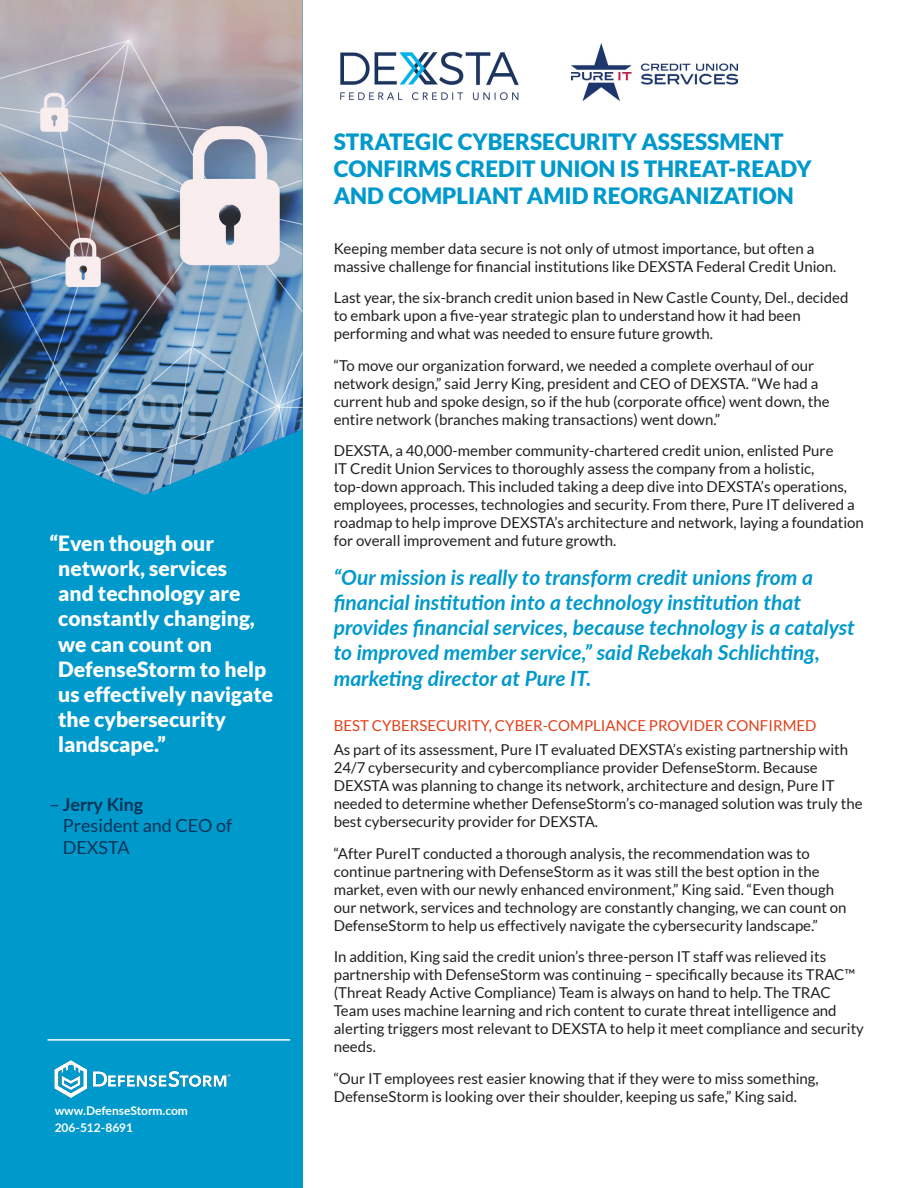
<style>
.page{position:relative;width:918px;height:1188px;background:#fff}
.page>*{position:absolute;margin:0;border:0;box-sizing:border-box;transform-origin:0 0}
.t1{font:900 22.5px/27px "Lato";color:#09c}
.t2{font:italic 700 21px/25.2px "Lato";color:#09c}
.t3{font:900 21px/25.2px "Lato";color:#fff}
.t4{font:18px/21.6px "Lato";color:#033558}
.t5{font:15px/18px "Lato";color:#231f20}
.Subhead{font:15px "Lato";color:#e23f1a}
.t6{font:700 12px "Lato";color:#fff}
.s1{font-weight:700}
</style>
<div class="page">
<div style="left:0;top:0;width:303px;height:1188px;background:#09c"></div>
<img style="left:54px;top:1060px;width:177px;height:38px">
<img style="left:0;top:0;width:303px;height:495px">
<hr style="left:48px;top:1039px;width:242px;height:2px;background:#fff">
<img style="left:340px;top:51px;width:179px;height:50px">
<img style="left:571px;top:44px;width:166px;height:57px">
<p class="t3" style="left:58px;top:530px;width:217px;text-indent:-9px">“Even though our network, services<br>and technology are constantly changing, we can count on<br>DefenseStorm to help us effectively navigate the cybersecurity landscape.”</p>
<p class="t4" style="left:63px;top:793px;width:171px;text-indent:-13px">– <span class="s1">Jerry King<br></span>President and CEO of<br>DEXSTA</p>
<p class="t6" style="left:55px;top:1102px;width:135px">www.DefenseStorm.com</p>
<p class="t6" style="left:55px;top:1118px;width:80px">206-512-8691</p>
<p class="t1" style="left:334px;top:128px;width:479px">STRATEGIC CYBERSECURITY ASSESSMENT<br>CONFIRMS CREDIT UNION IS THREAT-READY<br>AND COMPLIANT AMID REORGANIZATION</p>
<p class="t5" style="left:334px;top:239px;width:504px">Keeping member data secure is not only of utmost importance, but often a massive challenge for financial institutions like DEXSTA Federal Credit Union.</p>
<p class="t5" style="left:334px;top:289px;width:516px">Last year, the six-branch credit union based in New Castle County, Del., decided to embark upon a five-year strategic plan to understand how it had been performing and what was needed to ensure future growth.</p>
<p class="t5" style="left:334px;top:356px;width:498px">“To move our organization forward, we needed a complete overhaul of our network design,” said Jerry King, president and CEO of DEXSTA. “We had a current hub and spoke design, so if the hub (corporate office) went down, the entire network (branches making transactions) went down.”</p>
<p class="t5" style="left:334px;top:442px;width:532px">DEXSTA, a 40,000-member community-chartered credit union, enlisted Pure<br>IT Credit Union Services to thoroughly assess the company from a holistic, top-down approach. This included taking a deep dive into DEXSTA’s operations, employees, processes, technologies and security. From there, Pure IT delivered a roadmap to help improve DEXSTA’s architecture and network, laying a foundation for overall improvement and future growth.</p>
<p class="t2" style="left:334px;top:564px;width:523px">“Our mission is really to transform credit unions from a financial institution into a technology institution that provides financial services, because technology is a catalyst to improved member service,” said Rebekah Schlichting, marketing director at Pure IT.</p>
<p class="Subhead" style="left:334px;top:717px;width:484px">BEST CYBERSECURITY, CYBER-COMPLIANCE PROVIDER CONFIRMED</p>
<p class="t5" style="left:334px;top:741px;width:530px">As part of its assessment, Pure IT evaluated DEXSTA’s existing partnership with 24/7 cybersecurity and cybercompliance provider DefenseStorm. Because DEXSTA was planning to change its network, architecture and design, Pure IT needed to determine whether DefenseStorm’s co-managed solution was truly the best cybersecurity provider for DEXSTA.</p>
<p class="t5" style="left:334px;top:844px;width:514px">“After PureIT conducted a thorough analysis, the recommendation was to continue partnering with DefenseStorm as it was still the best option in the market, even with our newly enhanced environment,” King said. “Even though our network, services and technology are constantly changing, we can count on DefenseStorm to help us effectively navigate the cybersecurity landscape.”</p>
<p class="t5" style="left:334px;top:948px;width:532px">In addition, King said the credit union’s three-person IT staff was relieved its partnership with DefenseStorm was continuing – specifically because its TRAC™ (Threat Ready Active Compliance) Team is always on hand to help. The TRAC Team uses machine learning and rich content to curate threat intelligence and alerting triggers most relevant to DEXSTA to help it meet compliance and security needs.</p>
<p class="t5" style="left:334px;top:1069px;width:487px">“Our IT employees rest easier knowing that if they were to miss something,<br>DefenseStorm is looking over their shoulder, keeping us safe,” King said.</p>
</div>
